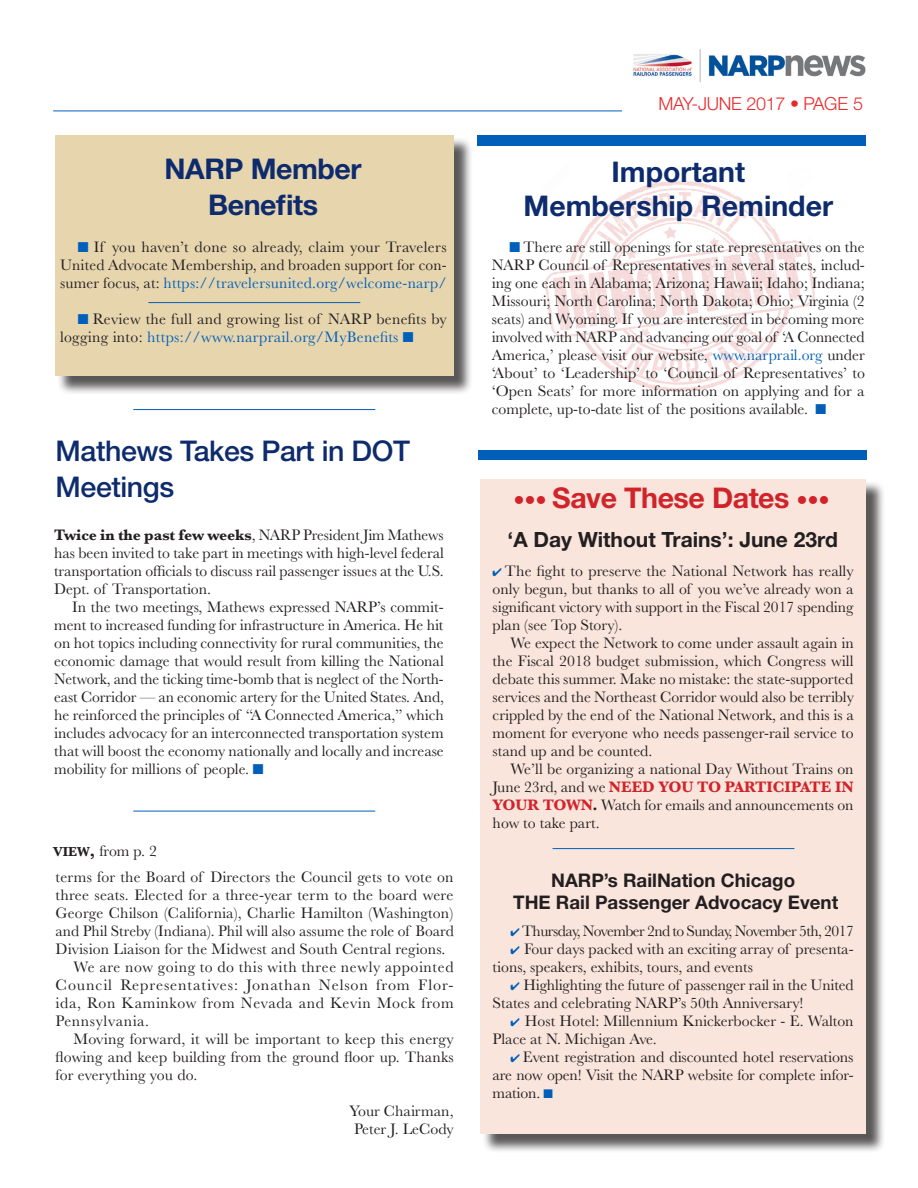
<style>
.page{position:relative;width:918px;height:1188px;background:#fff}
.page>*{position:absolute;margin:0;border:0;box-sizing:border-box;transform-origin:0 0}
.t1{font:700 28.5px/34.2px "Helvetica Neue LT Std";color:#0d2b6d;text-align:center}
.t2{font:500 28.5px/35.7px "Helvetica Neue LT Std";letter-spacing:-.015em;color:#0d2b6d}
.t3{font:700 28.5px "Helvetica Neue LT Std";letter-spacing:-.015em;color:#d1232a}
.t4{font:700 21px "Helvetica Neue LT Std";color:#231f20}
.t5{font:700 18.75px/22.5px "Helvetica Neue LT Std";color:#231f20;text-align:center}
.t6{font:300 18px "Helvetica Neue LT Std";letter-spacing:-.015em;color:#e9292a}
.t7{font:15.75px/18px "Baskerville MT Std";color:#231f20;text-align:justify}
.t8{font:15.75px "Baskerville MT Std";letter-spacing:.04em;color:#231f20}
.t9{font:15.75px/18px "Baskerville MT Std";letter-spacing:.02em;color:#231f20}
.t10{font:15.75px "Baskerville MT Std";letter-spacing:.055em;color:#231f20}
.t11{font:15.75px "Baskerville MT Std";letter-spacing:-.035em;color:#231f20}
.s1{font-family:"Zingbats Regular SWFTE";font-size:18px;color:#005fb9}
.s2{color:#005fb9}
.s3{font-weight:700}
.s4{font-weight:700;font-size:13.5px}
.s5{font-size:22.5px}
.s6{font-family:"Zingbats Regular SWFTE";font-size:14.25px;color:#005fb9}
.s7{font-weight:700;color:#d1232a}
.s8{font-family:"Zingbats Regular SWFTE";color:#005fb9}
</style>
<div class="page">
<img style="left:633px;top:49px;width:233px;height:34px">
<hr style="left:53px;top:111px;width:569px;height:1px;background:#005fb9">
<div style="left:57px;top:137px;width:416px;height:258px;background:#231f20;opacity:.75"></div>
<div style="left:55px;top:135px;width:399px;height:241px;background:#e7d5ae"></div>
<img style="left:545px;top:181px;width:270px;height:211px">
<div style="left:477px;top:135px;width:389px;height:10px;background:#005fb9"></div>
<hr style="left:148px;top:302px;width:212px;height:1px;background:#005fb9">
<div style="left:478px;top:450px;width:388px;height:10px;background:#005fb9"></div>
<hr style="left:133px;top:811px;width:242px;height:1px;background:#005fb9">
<div style="left:482px;top:481px;width:403px;height:672px;background:#231f20;opacity:.75"></div>
<div style="left:481px;top:479px;width:385px;height:655px;background:#f9e5dc"></div>
<hr style="left:133px;top:409px;width:242px;height:1px;background:#005fb9">
<hr style="left:553px;top:848px;width:241px;height:1px;background:#005fb9">
<h1 class="t1" style="left:165px;top:151px;width:199px;line-height:35.7px">NARP Member<br>Benefits</h1>
<p class="t7" style="left:60px;top:238px;width:388px;text-indent:18px"><span class="s1">n</span> If you haven’t done so already, claim your Travelers United Advocate Membership, and broaden support for con&shy;sumer focus, at: <span class="s2">https://travelersunited.org/welcome-narp/</span></p>
<p class="t9" style="left:60px;top:310px;width:388px;text-indent:18px"><span class="s1">n</span> Review the full and growing list of NARP benefits by logging into: <span class="s2">https://www.narprail.org/MyBenefits</span> <span class="s1">n</span></p>
<h1 class="t2" style="left:56px;top:433px;width:356px">Mathews Takes Part in DOT<br>Meetings</h1>
<p class="t7" style="left:54px;top:526px;width:391px"><span class="s3">Twice in the past few weeks</span>, NARP President Jim Mathews has been invited to take part in meetings with high-level federal transportation officials to discuss rail passenger issues at the U.S.<br>Dept. of Transportation.</p>
<p class="t7" style="left:54px;top:598px;width:391px;text-indent:18px">In the two meetings, Mathews expressed NARP’s commit&shy;ment to increased funding for infrastructure in America. He hit on hot topics including connectivity for rural communities, the economic damage that would result from killing the National Network, and the ticking time-bomb that is neglect of the North&shy;east Corridor — an economic artery for the United States. And, he reinforced the principles of “A Connected America,” which includes advocacy for an interconnected transportation system that will boost the economy nationally and locally and increase mobility for millions of people. <span class="s1">n</span></p>
<p class="t7" style="left:53px;top:842px;width:105px"><span class="s4">VIEW</span><span class="s3">,</span> from p. 2</p>
<p class="t7" style="left:56px;top:868px;width:399px">terms for the Board of Directors the Council gets to vote on</p>
<p class="t7" style="left:56px;top:886px;width:399px">three seats. Elected for a three-year term to the board were</p>
<p class="t7" style="left:56px;top:904px;width:399px">George Chilson (California), Charlie Hamilton (Washington)</p>
<p class="t7" style="left:56px;top:922px;width:400px">and Phil Streby (Indiana). Phil will also assume the role of Board</p>
<p class="t7" style="left:56px;top:940px;width:391px">Division Liaison for the Midwest and South Central regions.</p>
<p class="t8" style="left:74px;top:958px;width:381px">We are now going to do this with three newly appointed</p>
<p class="t10" style="left:56px;top:976px;width:399px">Council Representatives: Jonathan Nelson from Flor-</p>
<p class="t8" style="left:56px;top:994px;width:400px">ida, Ron Kaminkow from Nevada and Kevin Mock from</p>
<p class="t8" style="left:56px;top:1012px;width:95px">Pennsylvania.</p>
<p class="t7" style="left:74px;top:1030px;width:382px">Moving forward, it will be important to keep this energy</p>
<p class="t7" style="left:56px;top:1048px;width:400px">flowing and keep building from the ground floor up. Thanks</p>
<p class="t7" style="left:56px;top:1066px;width:143px">for everything you do.</p>
<p class="t7" style="left:349px;top:1102px;width:106px">Your Chairman,<br>Peter J. LeCody</p>
<p class="t6" style="left:658px;top:93px;width:206px">MAY-JUNE 2017 • PAGE 5</p>
<h1 class="t1" style="left:523px;top:154px;width:311px">Important<br>Membership Reminder</h1>
<p class="t7" style="left:492px;top:238px;width:375px;text-indent:18px"><span class="s1">n</span> There are still openings for state representatives on the NARP Council of Representatives in several states, includ&shy;ing one each in Alabama; Arizona; Hawaii; Idaho; Indiana; Missouri; North Carolina; North Dakota; Ohio; Virginia (2 seats) and Wyoming. If you are interested in becoming more involved with NARP and advancing our goal of ‘A Connected America,’ please visit our website, <span class="s2">www.narprail.org</span> under ‘About’ to ‘Leadership’ to ‘Council of Representatives’ to ‘Open Seats’ for more information on applying and for a complete, up-to-date list of the positions available. <span class="s1">n</span></p>
<h1 class="t3" style="left:513px;top:480px;width:318px"><span class="s5">•••</span> Save These Dates <span class="s5">•••</span></h1>
<h2 class="t4" style="left:508px;top:527px;width:332px">‘A Day Without Trains’: June 23rd</h2>
<p class="t7" style="left:493px;top:562px;width:363px"><span class="s6">4</span> The fight to preserve the National Network has really only begun, but thanks to all of you we’ve already won a significant victory with support in the Fiscal 2017 spending plan (see Top Story).</p>
<p class="t7" style="left:493px;top:634px;width:363px;text-indent:18px">We expect the Network to come under assault again in the Fiscal 2018 budget submission, which Congress will debate this summer. Make no mistake: the state-supported services and the Northeast Corridor would also be terribly crippled by the end of the National Network, and this is a moment for everyone who needs passenger-rail service to stand up and be counted.</p>
<p class="t7" style="left:493px;top:760px;width:363px;text-indent:18px">We’ll be organizing a national Day Without Trains on June 23rd, and we <span class="s7">NEED YOU TO PARTICIPATE IN YOUR TOWN</span><span class="s3">.</span> Watch for emails and announcements on how to take part.</p>
<p class="t5" style="left:513px;top:868px;width:327px">NARP’s RailNation Chicago<br>THE Rail Passenger Advocacy Event</p>
<p class="t11" style="left:511px;top:922px;width:345px"><span class="s6">4</span> Thursday, November 2nd to Sunday, November 5th, 2017</p>
<p class="t7" style="left:511px;top:940px;width:344px"><span class="s6">4</span> Four days packed with an exciting array of presenta-</p>
<p class="t7" style="left:493px;top:958px;width:262px">tions, speakers, exhibits, tours, and events</p>
<p class="t7" style="left:511px;top:976px;width:345px"><span class="s6">4</span> Highlighting the future of passenger rail in the United</p>
<p class="t7" style="left:493px;top:994px;width:312px">States and celebrating NARP’s 50th Anniversary!</p>
<p class="t7" style="left:511px;top:1012px;width:345px"><span class="s6">4</span> Host Hotel: Millennium Knickerbocker - E. Walton</p>
<p class="t7" style="left:493px;top:1030px;width:166px">Place at N. Michigan Ave.</p>
<p class="t7" style="left:511px;top:1048px;width:344px"><span class="s6">4</span> Event registration and discounted hotel reservations</p>
<p class="t7" style="left:493px;top:1066px;width:363px">are now open! Visit the NARP website for complete infor-</p>
<p class="t7" style="left:493px;top:1084px;width:62px">mation. <span class="s8">n</span></p>
</div>
